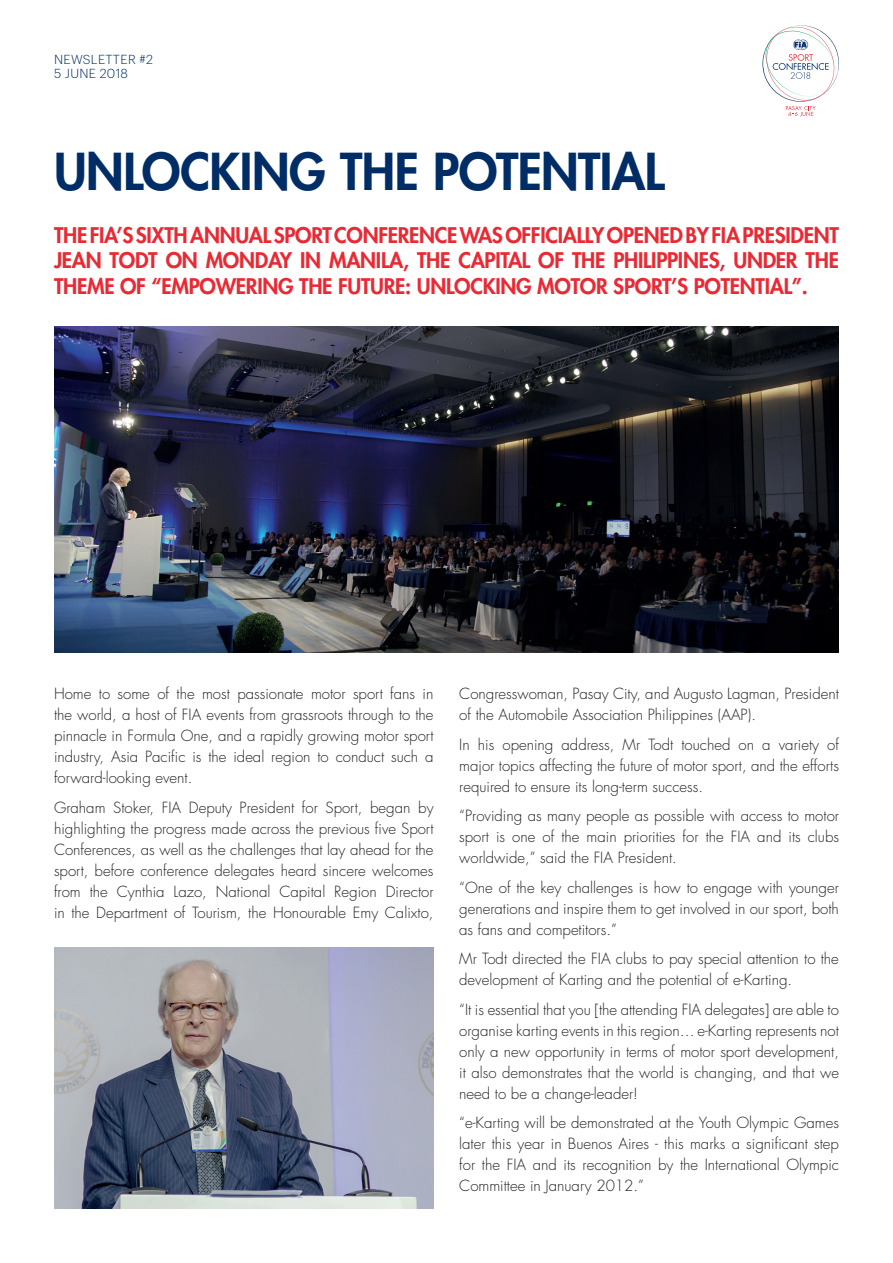
<style>
.page{position:relative;width:893px;height:1263px;background:#fff}
.page>*{position:absolute;margin:0;border:0;box-sizing:border-box;transform-origin:0 0}
.t1{font:800 49.5px "Futura Std";letter-spacing:-.01em;color:#002d66}
.t2{font:800 21px/25.2px "Futura Std";letter-spacing:-.015em;color:#e82a34;text-align:justify}
.t3{font:300 15px/21px "Futura Std";color:#231f20;text-align:justify}
.t4{font:300 12.75px/13px "Graphik";letter-spacing:.025em;color:#002d66}
</style>
<div class="page">
<svg style="left:762px;top:25px;width:77px;height:91px"></svg>
<img style="left:54px;top:326px;width:785px;height:327px">
<img style="left:54px;top:948px;width:380px;height:261px">
<p class="t4" style="left:54px;top:52px;width:101px">NEWSLETTER #2<br>5 JUNE 2018</p>
<h1 class="t1" style="left:54px;top:140px;width:612px">UNLOCKING THE POTENTIAL</h1>
<h2 class="t2" style="left:54px;top:223px;width:786px">THE FIA’S SIXTH ANNUAL SPORT CONFERENCE WAS OFFICIALLY OPENED BY FIA PRESIDENT JEAN TODT ON MONDAY IN MANILA, THE CAPITAL OF THE PHILIPPINES, UNDER THE THEME OF “EMPOWERING THE FUTURE: UNLOCKING MOTOR SPORT’S POTENTIAL”.</h2>
<p class="t3" style="left:54px;top:684px;width:381px">Home to some of the most passionate motor sport fans in the world, a host of FIA events from grassroots through to the pinnacle in Formula One, and a rapidly growing motor sport industry, Asia Pacific is the ideal region to conduct such a forward-looking event.</p>
<p class="t3" style="left:54px;top:797px;width:381px">Graham Stoker, FIA Deputy President for Sport, began by highlighting the progress made across the previous five Sport Conferences, as well as the challenges that lay ahead for the sport, before conference delegates heard sincere welcomes from the Cynthia Lazo, National Capital Region Director in the Department of Tourism, the Honourable Emy Calixto,</p>
<p class="t3" style="left:459px;top:684px;width:381px">Congresswoman, Pasay City, and Augusto Lagman, President of the Automobile Association Philippines (AAP).</p>
<p class="t3" style="left:459px;top:734px;width:381px">In his opening address, Mr Todt touched on a variety of major topics affecting the future of motor sport, and the efforts required to ensure its long-term success.</p>
<p class="t3" style="left:459px;top:806px;width:381px">“Providing as many people as possible with access to motor sport is one of the main priorities for the FIA and its clubs worldwide,” said the FIA President.</p>
<p class="t3" style="left:459px;top:877px;width:381px">“One of the key challenges is how to engage with younger generations and inspire them to get involved in our sport, both as fans and competitors.”</p>
<p class="t3" style="left:459px;top:949px;width:381px">Mr Todt directed the FIA clubs to pay special attention to the development of Karting and the potential of e-Karting.</p>
<p class="t3" style="left:459px;top:999px;width:381px">“It is essential that you [the attending FIA delegates] are able to organise karting events in this region… e-Karting represents not only a new opportunity in terms of motor sport development, it also demonstrates that the world is changing, and that we need to be a change-leader!</p>
<p class="t3" style="left:459px;top:1113px;width:381px">“e-Karting will be demonstrated at the Youth Olympic Games later this year in Buenos Aires - this marks a significant step for the FIA and its recognition by the International Olympic Committee in January 2012.”</p>
</div>
